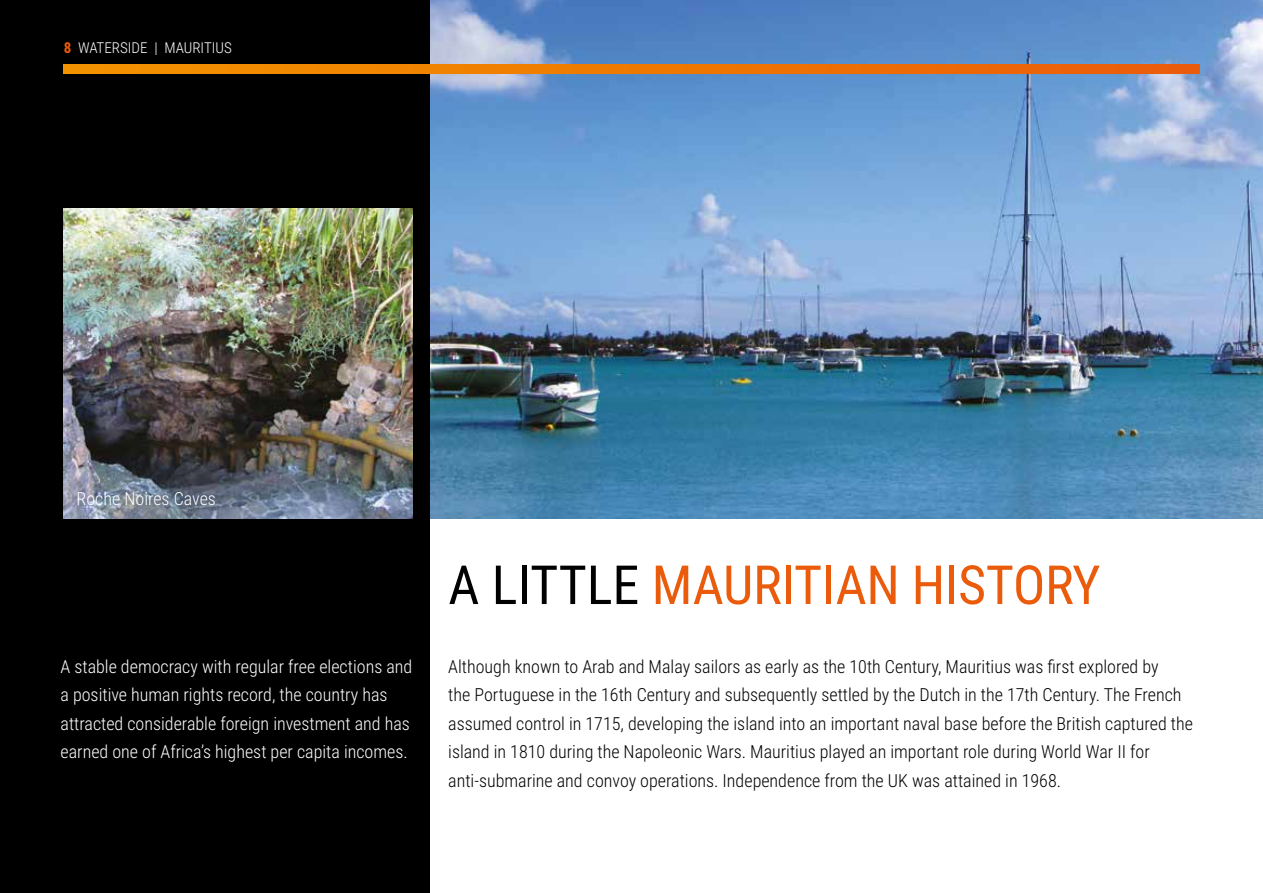
<style>
.page{position:relative;width:1263px;height:893px;background:#fff}
.page>*{position:absolute;margin:0;border:0;box-sizing:border-box;transform-origin:0 0}
.t1{font:54px "Roboto Condensed";letter-spacing:-.005em;color:#ea5b0b}
.t2{font:300 18px/28.5px "Roboto Condensed";color:#000}
.t3{font:300 18px/28.5px "Roboto Condensed";color:#fff}
.t4{font:300 15px "Roboto Condensed";color:#fff}
.s1{font-weight:700;color:#ea5b0b}
.s2{color:#000}
</style>
<div class="page">
<img style="left:429px;top:0;width:834px;height:519px">
<div style="left:0;top:0;width:429px;height:893px;background:#000"></div>
<svg style="left:64px;top:65px;width:1135px;height:8px"></svg>
<img style="left:64px;top:208px;width:348px;height:311px">
<p class="t4" style="left:64px;top:37px;width:170px"><span class="s1">8</span> WATERSIDE | MAURITIUS</p>
<p class="t3" style="left:77px;top:484px;width:141px">Roche Noires Caves</p>
<p class="t3" style="left:61px;top:651px;width:353px">A stable democracy with regular free elections and a positive human rights record, the country has attracted considerable foreign investment and has earned one of Africa’s highest per capita incomes.</p>
<h1 class="t1" style="left:448px;top:547px;width:654px"><span class="s2">A LITTLE</span> MAURITIAN HISTORY</h1>
<p class="t2" style="left:448px;top:651px;width:746px">Although known to Arab and Malay sailors as early as the 10th Century, Mauritius was first explored by<br>the Portuguese in the 16th Century and subsequently settled by the Dutch in the 17th Century. The French assumed control in 1715, developing the island into an important naval base before the British captured the island in 1810 during the Napoleonic Wars. Mauritius played an important role during World War II for anti-submarine and convoy operations. Independence from the UK was attained in 1968.</p>
</div>
